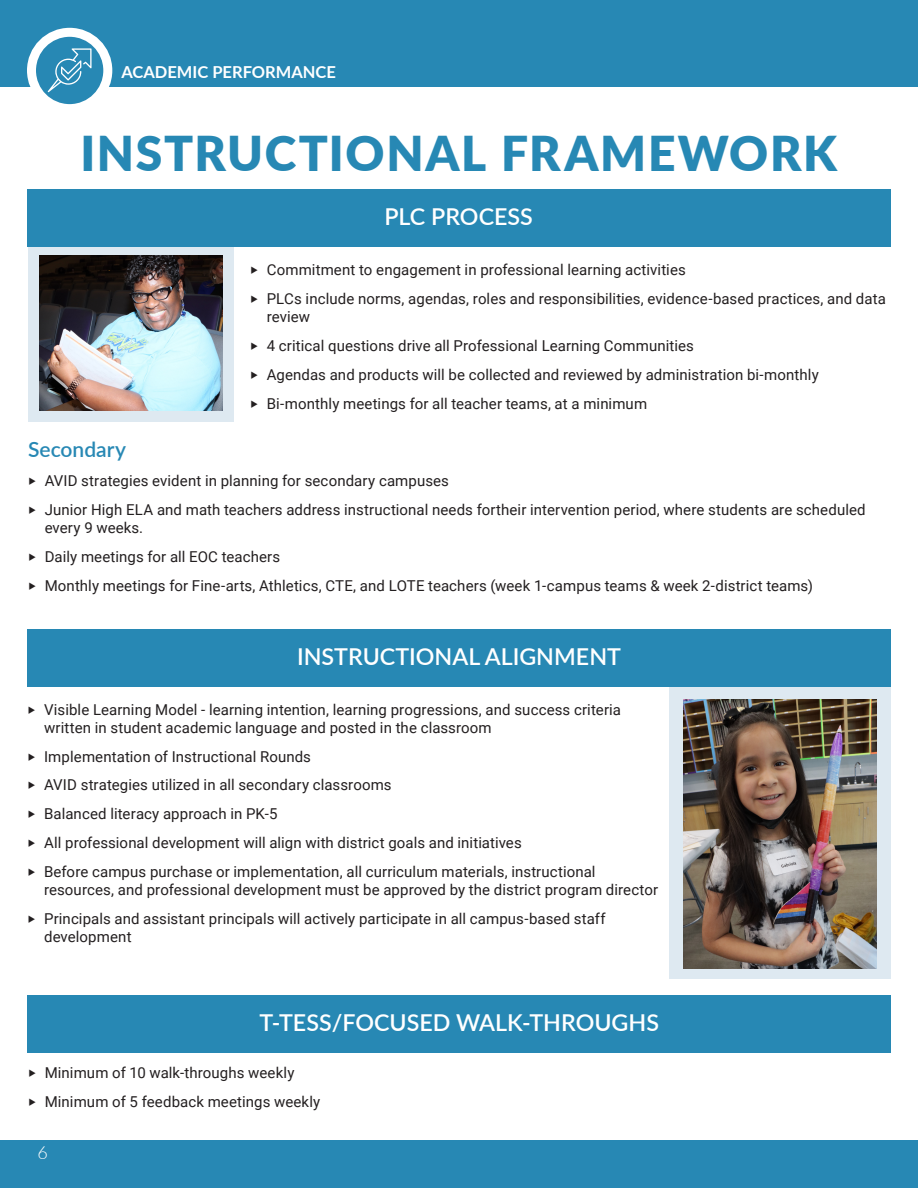
<style>
.page{position:relative;width:918px;height:1188px;background:#fff}
.page>*{position:absolute;margin:0;border:0;box-sizing:border-box;transform-origin:0 0}
.t1{font:900 48px "Lato";letter-spacing:.035em;color:#2788b4}
.t2{font:600 23.25px "Lato";color:#fff}
.Purpose{font:600 21px "Lato";color:#2788b4}
.t3{font:300 18px "Lato";color:#fff}
.t4{font:700 16.5px "Lato";color:#fff}
.t5{font:15px/18px "Roboto";letter-spacing:.005em;color:#231f20}
</style>
<div class="page">
<div style="left:0;top:1140px;width:918px;height:48px;background:#2788b4"></div>
<div style="left:0;top:0;width:918px;height:87px;background:#2788b4"></div>
<svg style="left:31px;top:32px;width:77px;height:77px"></svg>
<div style="left:27px;top:28px;width:85px;height:85px;border:9px solid #fff;border-radius:50%"></div>
<svg style="left:48px;top:48px;width:44px;height:44px"></svg>
<div style="left:669px;top:687px;width:222px;height:292px;background:#dee9f1"></div>
<div style="left:28px;top:247px;width:206px;height:174px;background:#dee9f1"></div>
<div style="left:27px;top:189px;width:863px;height:58px;background:#2788b4"></div>
<div style="left:27px;top:629px;width:863px;height:58px;background:#2788b4"></div>
<div style="left:28px;top:995px;width:863px;height:58px;background:#2788b4"></div>
<img style="left:40px;top:255px;width:182px;height:155px">
<img style="left:683px;top:699px;width:194px;height:269px">
<p class="t4" style="left:122px;top:60px;width:216px">ACADEMIC PERFORMANCE</p>
<p class="t1" style="left:80px;top:118px;width:758px">INSTRUCTIONAL FRAMEWORK</p>
<p class="t2" style="left:384px;top:200px;width:150px">PLC PROCESS</p>
<p class="t5" style="left:250px;top:261px;width:437px">‣ Commitment to engagement in professional learning activities</p>
<p class="t5" style="left:267px;top:289px;width:621px;text-indent:-16px">‣ PLCs include norms, agendas, roles and responsibilities, evidence-based practices, and data review</p>
<p class="t5" style="left:250px;top:336px;width:445px">‣ 4 critical questions drive all Professional Learning Communities</p>
<p class="t5" style="left:250px;top:365px;width:570px">‣ Agendas and products will be collected and reviewed by administration bi-monthly</p>
<p class="t5" style="left:250px;top:394px;width:398px">‣ Bi-monthly meetings for all teacher teams, at a minimum</p>
<p class="Purpose" style="left:28px;top:435px;width:99px">Secondary</p>
<p class="t5" style="left:28px;top:471px;width:422px">‣ AVID strategies evident in planning for secondary campuses</p>
<p class="t5" style="left:45px;top:500px;width:823px;text-indent:-16px">‣ Junior High ELA and math teachers address instructional needs fortheir intervention period, where students are scheduled every 9 weeks.</p>
<p class="t5" style="left:28px;top:547px;width:254px">‣ Daily meetings for all EOC teachers</p>
<p class="t5" style="left:28px;top:576px;width:786px">‣ Monthly meetings for Fine-arts, Athletics, CTE, and LOTE teachers (week 1-campus teams &amp; week 2-district teams)</p>
<p class="t2" style="left:297px;top:640px;width:325px">INSTRUCTIONAL ALIGNMENT</p>
<p class="t5" style="left:44px;top:700px;width:578px;text-indent:-16px">‣ Visible Learning Model - learning intention, learning progressions, and success criteria written in student academic language and posted in the classroom</p>
<p class="t5" style="left:28px;top:747px;width:285px">‣ Implementation of Instructional Rounds</p>
<p class="t5" style="left:28px;top:775px;width:366px">‣ AVID strategies utilized in all secondary classrooms</p>
<p class="t5" style="left:28px;top:804px;width:252px">‣ Balanced literacy approach in PK-5</p>
<p class="t5" style="left:28px;top:833px;width:496px">‣ All professional development will align with district goals and initiatives</p>
<p class="t5" style="left:44px;top:862px;width:616px;text-indent:-16px">‣ Before campus purchase or implementation, all curriculum materials, instructional resources, and professional development must be approved by the district program director</p>
<p class="t5" style="left:44px;top:909px;width:563px;text-indent:-16px">‣ Principals and assistant principals will actively participate in all campus-based staff development</p>
<p class="t2" style="left:259px;top:1006px;width:401px">T-TESS/FOCUSED WALK-THROUGHS</p>
<p class="t5" style="left:28px;top:1064px;width:268px">‣ Minimum of 10 walk-throughs weekly</p>
<p class="t5" style="left:28px;top:1092px;width:294px">‣ Minimum of 5 feedback meetings weekly</p>
<p class="t3" style="left:37px;top:1140px;width:12px">6</p>
</div>
